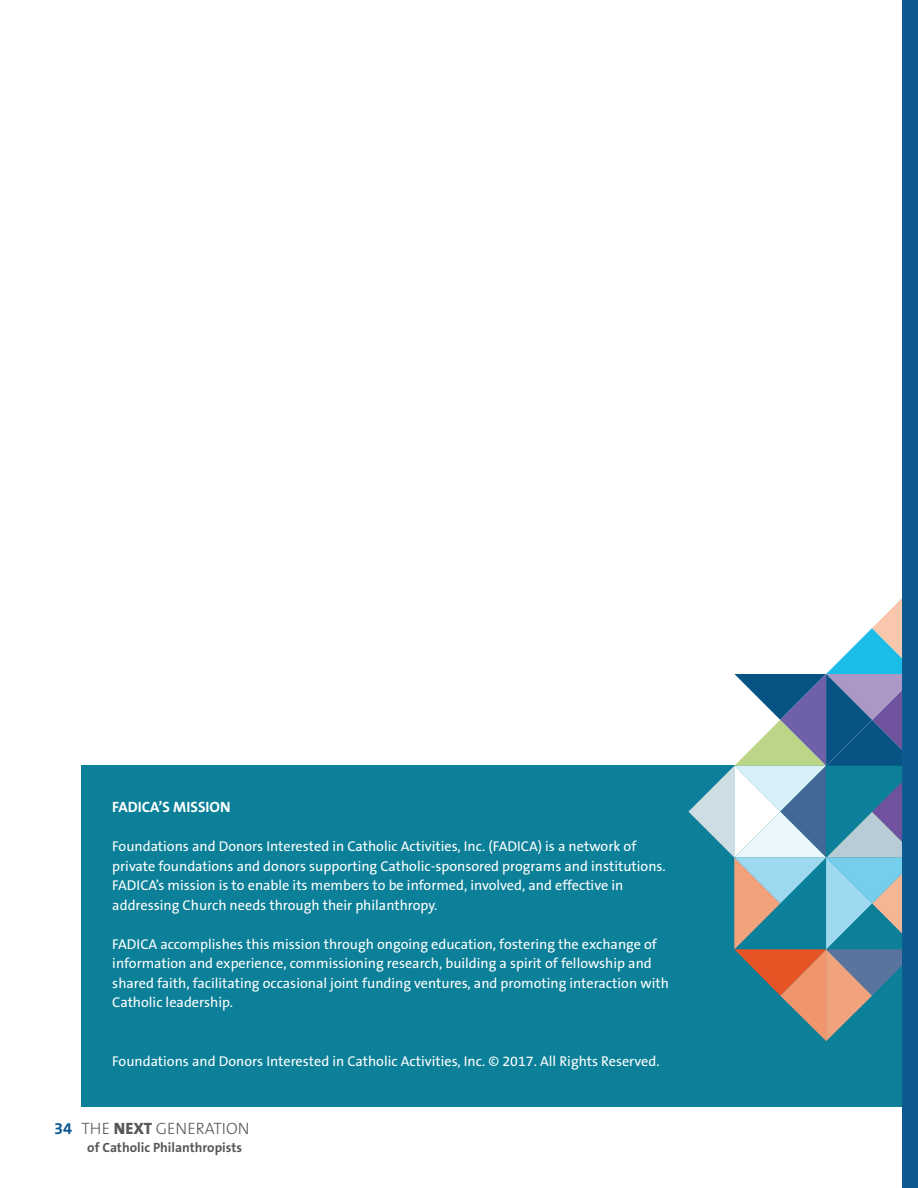
<style>
.page{position:relative;width:918px;height:1188px;background:#fff}
.page>*{position:absolute;margin:0;border:0;box-sizing:border-box;transform-origin:0 0}
.t1{font:300 16.5px "The Sans B3";color:#57585a}
.t2{font:700 15px "The Sans B7";color:#fff}
.t3{font:14.25px/19.5px "The Sans B5 Plain";color:#fff}
.t4{font:700 13.5px "The Sans B7";color:#57585a}
.s1{font-family:"The Sans B7";font-weight:700;color:#0d5a91}
.s2{font-family:"The Sans B8";font-weight:800}
</style>
<div class="page">
<div style="left:81px;top:766px;width:837px;height:341px;background:#0b8098"></div>
<svg style="left:688px;top:582px;width:215px;height:459px"></svg>
<div style="left:903px;top:0;width:15px;height:1188px;background:#0d5a91"></div>
<p class="t2" style="left:112px;top:799px;width:120px">FADICA’S MISSION</p>
<p class="t3" style="left:112px;top:837px;width:555px">Foundations and Donors Interested in Catholic Activities, Inc. (FADICA) is a network of private foundations and donors supporting Catholic-sponsored programs and institutions.<br>FADICA’s mission is to enable its members to be informed, involved, and effective in addressing Church needs through their philanthropy.</p>
<p class="t3" style="left:112px;top:935px;width:558px">FADICA accomplishes this mission through ongoing education, fostering the exchange of information and experience, commissioning research, building a spirit of fellowship and shared faith, facilitating occasional joint funding ventures, and promoting interaction with Catholic leadership.</p>
<p class="t3" style="left:112px;top:1052px;width:549px">Foundations and Donors Interested in Catholic Activities, Inc. © 2017. All Rights Reserved.</p>
<p class="t1" style="left:54px;top:1120px;width:197px"><span class="s1">34</span> THE <span class="s2">NEXT</span> GENERATION</p>
<p class="t4" style="left:87px;top:1140px;width:156px">of Catholic Philanthropists</p>
</div>
